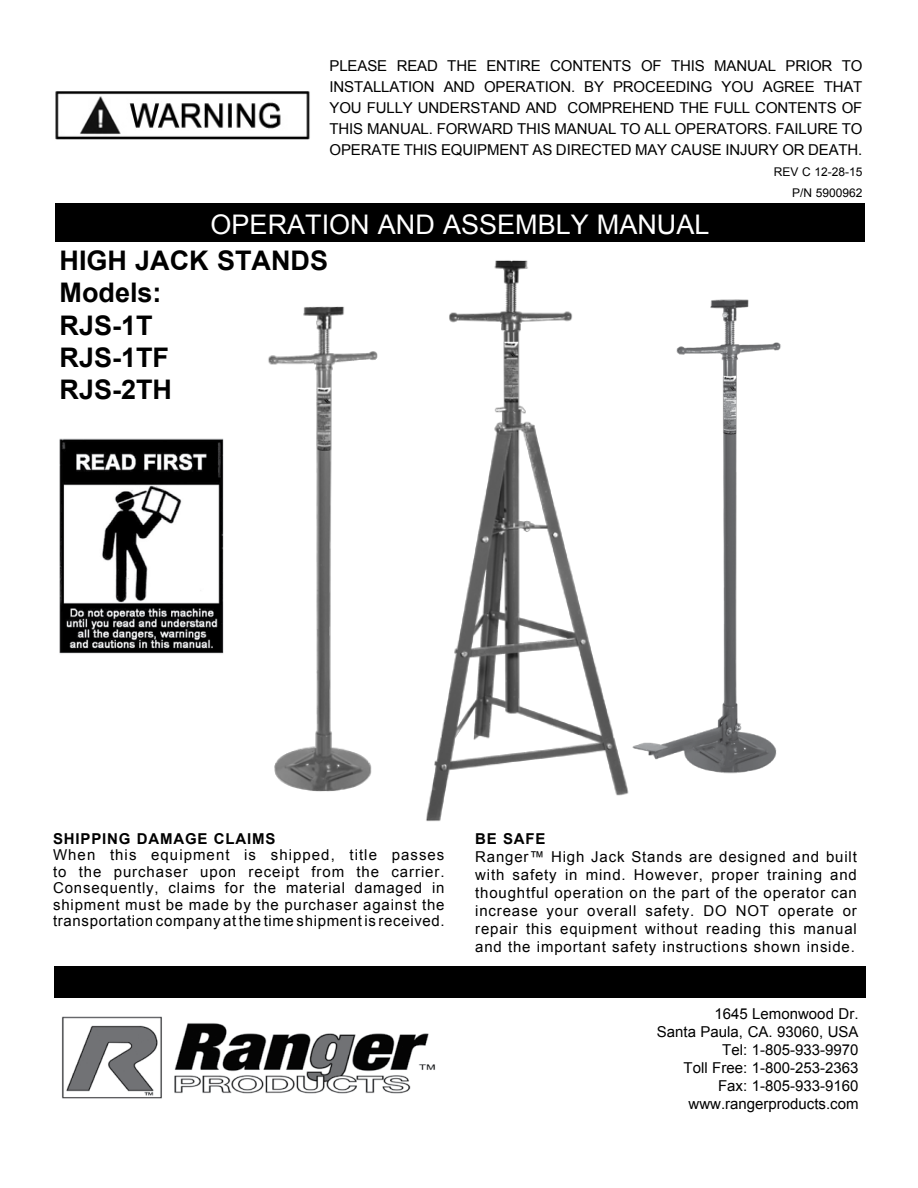
<style>
.page{position:relative;width:918px;height:1188px;background:#fff}
.page>*{position:absolute;margin:0;border:0;box-sizing:border-box;transform-origin:0 0}
.t1{font:700 27px/32.4px "Arial";color:#000}
.t2{font:27px "Arial";color:#fff}
.t3{font:15px/18px "Arial";color:#000;text-align:justify}
.t4{font:700 15px "Arial";letter-spacing:.055em;color:#000}
.t5{font:12px/21px "Arial";color:#000;text-align:right}
</style>
<div class="page">
<div style="left:54px;top:967px;width:811px;height:31px;background:#000"></div>
<img style="left:55px;top:91px;width:255px;height:49px">
<img style="left:59px;top:438px;width:165px;height:216px">
<div style="left:55px;top:204px;width:810px;height:38px;background:#000"></div>
<img style="left:62px;top:1016px;width:374px;height:83px">
<img style="left:268px;top:306px;width:110px;height:486px">
<img style="left:645px;top:299px;width:136px;height:475px">
<img style="left:426px;top:260px;width:219px;height:562px">
<p class="t3" style="left:330px;top:56px;width:534px;line-height:21px">PLEASE READ THE ENTIRE CONTENTS OF THIS MANUAL PRIOR TO INSTALLATION AND OPERATION. BY PROCEEDING YOU AGREE THAT YOU FULLY UNDERSTAND AND COMPREHEND THE FULL CONTENTS OF THIS MANUAL. FORWARD THIS MANUAL TO ALL OPERATORS. FAILURE TO OPERATE THIS EQUIPMENT AS DIRECTED MAY CAUSE INJURY OR DEATH.</p>
<p class="t5" style="left:774px;top:162px;width:90px">REV C 12-28-15<br>P/N 5900962</p>
<h1 class="t2" style="left:211px;top:206px;width:500px">OPERATION AND ASSEMBLY MANUAL</h1>
<h1 class="t1" style="left:60px;top:245px;width:270px">HIGH JACK STANDS<br>Models:<br>RJS-1T<br>RJS-1TF<br>RJS-2TH</h1>
<p class="t4" style="left:53px;top:829px;width:224px">SHIPPING DAMAGE CLAIMS</p>
<p class="t3" style="left:53px;top:847px;width:393px;line-height:16.5px">When this equipment is shipped, title passes to the purchaser upon receipt from the carrier.<br>Consequently, claims for the material damaged in shipment must be made by the purchaser against the transportation company at the time shipment is received.</p>
<p class="t4" style="left:475px;top:829px;width:72px">BE SAFE</p>
<p class="t3" style="left:475px;top:848px;width:383px">Ranger™ High Jack Stands are designed and built with safety in mind. However, proper training and thoughtful operation on the part of the operator can increase your overall safety. DO NOT operate or repair this equipment without reading this manual and the important safety instructions shown inside.</p>
<p class="t3" style="left:657px;top:1005px;width:203px;text-align:right">1645 Lemonwood Dr.<br>Santa Paula, CA. 93060, USA<br>Tel: 1-805-933-9970<br>Toll Free: 1-800-253-2363<br>Fax: 1-805-933-9160 www.rangerproducts.com</p>
</div>
